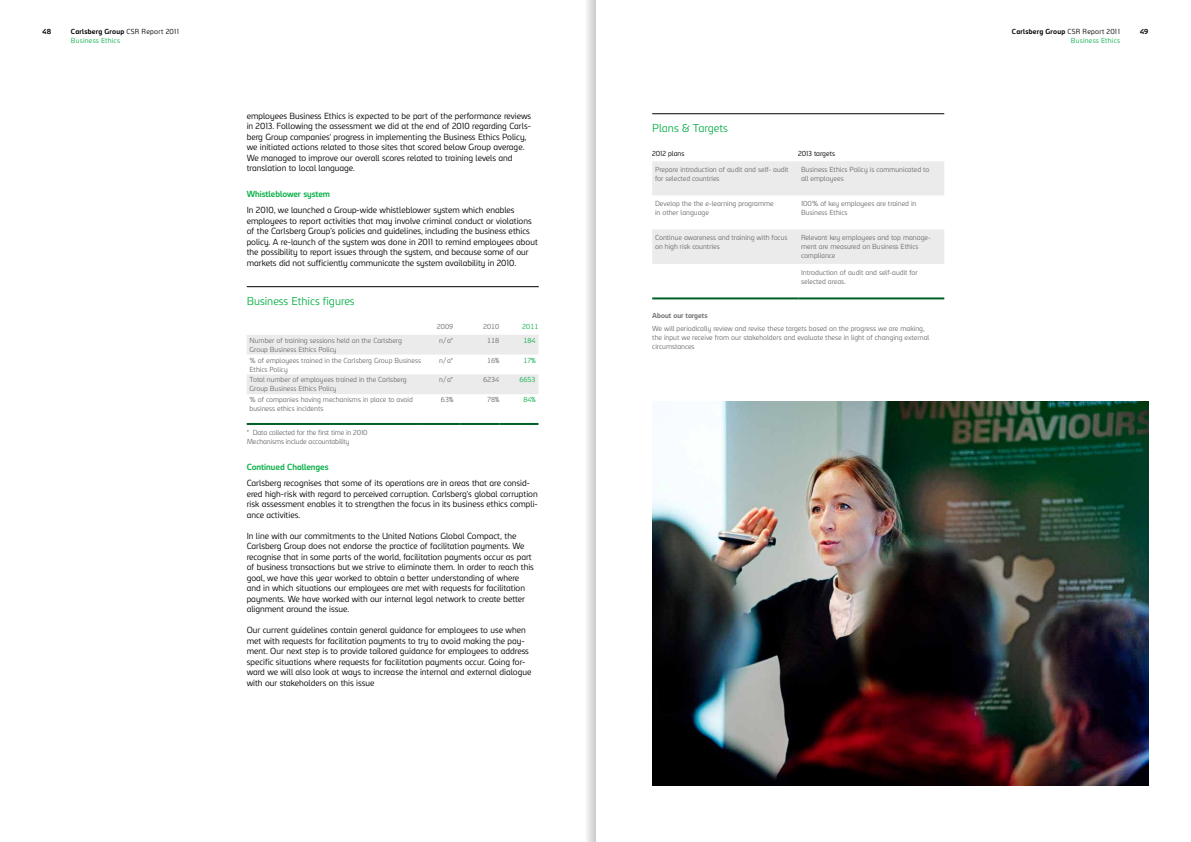
<style>
.page{position:relative;width:1191px;height:842px;background:#fff}
.page>*{position:absolute;margin:0;border:0;box-sizing:border-box;transform-origin:0 0}
.t1{font:300 11px "Carlsberg Sans";color:#0db14b}
.t2{font:300 8.5px/10.5px "Carlsberg Sans";color:#000}
.t3{font:700 8.5px "Carlsberg Sans";color:#0db14b}
.t4{font:300 7px/9px "Carlsberg Sans";color:#6d6e71}
.t5{font:700 7px/9px "Carlsberg Sans";letter-spacing:.03em;color:#000}
.t6{font:300 7px "Carlsberg Sans";color:#0db14b}
.t7{font:300 7px "Carlsberg Sans";color:#000}
.t8{font:700 7px "Carlsberg Sans";color:#6d6e71}
.s1{font-weight:300}
.s2{font-weight:300;color:#0db14b}
</style>
<div class="page">
<svg style="left:652px;top:161px;width:292px;height:103px"></svg>
<hr style="left:652px;top:297px;width:146px;height:2px;background:#006029">
<hr style="left:798px;top:297px;width:146px;height:2px;background:#006029">
<hr style="left:652px;top:113px;width:292px;height:1px;background:#000">
<svg style="left:247px;top:335px;width:291px;height:59px"></svg>
<hr style="left:247px;top:423px;width:174px;height:2px;background:#006029">
<hr style="left:421px;top:423px;width:39px;height:2px;background:#006029">
<hr style="left:460px;top:423px;width:39px;height:2px;background:#006029">
<hr style="left:499px;top:423px;width:39px;height:2px;background:#006029">
<hr style="left:247px;top:286px;width:292px;height:1px;background:#000">
<img style="left:652px;top:402px;width:496px;height:383px">
<div style="left:575px;top:0;width:20px;height:842px;background:linear-gradient(to right,#fff,#dadbdc)"></div>
<p class="t5" style="left:43px;top:26px;width:10px">48</p>
<p class="t5" style="left:1011px;top:26px;width:110px">Carlsberg Group <span class="s1">CSR Report 2011</span></p>
<p class="t5" style="left:1140px;top:26px;width:10px">49</p>
<p class="t6" style="left:1070px;top:35px;width:51px">B usiness Ethics</p>
<p class="t5" style="left:71px;top:26px;width:110px">Carlsberg Group <span class="s1">CSR Report 2011<br></span><span class="s2">B usiness Ethics</span></p>
<p class="t2" style="left:247px;top:110px;width:286px">employees B usiness Ethics is expected to be part of the performance reviews in 2013. Following the assessment we did at the end of 2010 regarding Carls&shy;berg Group companies' progress in implementing the Business Ethics Policy, we initiated actions related to those sites that scored below Group average.<br>We managed to improve our overall scores related to training levels and translation to local language.</p>
<p class="t3" style="left:247px;top:188px;width:85px">Whistleblower system</p>
<p class="t2" style="left:247px;top:204px;width:293px">I n 2010, we launched a Group-wide whistleblower system which enables employees to report activities that may involve criminal conduct or violations of the Carlsberg Group’s policies and guidelines, including the business ethics policy. A re-launch of the system was done in 2011 to remind employees about the possibility to report issues through the system, and because some of our markets did not sufficiently communicate the system availability in 2010.</p>
<p class="t1" style="left:247px;top:293px;width:109px">Business Ethics figures</p>
<p class="t4" style="left:437px;top:322px;width:18px">2009</p>
<p class="t4" style="left:483px;top:322px;width:18px">2010</p>
<p class="t6" style="left:522px;top:322px;width:18px">2011</p>
<p class="t4" style="left:249px;top:335px;width:154px">N umber of training sessions held on the Carlsberg<br>Group Business Ethics Policy</p>
<p class="t4" style="left:439px;top:335px;width:16px">n/a*</p>
<p class="t4" style="left:487px;top:335px;width:14px">118</p>
<p class="t6" style="left:523px;top:335px;width:14px">184</p>
<p class="t4" style="left:249px;top:355px;width:173px">% of employees trained in the Carlsberg Group Business<br>Ethics Policy</p>
<p class="t4" style="left:439px;top:355px;width:16px">n/a*</p>
<p class="t4" style="left:487px;top:355px;width:14px">16%</p>
<p class="t6" style="left:523px;top:355px;width:14px">17%</p>
<p class="t4" style="left:249px;top:375px;width:159px">Total number of employees trained in the Carlsberg<br>Group Business Ethics Policy</p>
<p class="t4" style="left:439px;top:375px;width:16px">n/a*</p>
<p class="t4" style="left:483px;top:375px;width:18px">6234</p>
<p class="t6" style="left:519px;top:375px;width:18px">6653</p>
<p class="t4" style="left:249px;top:395px;width:165px">% of companies having mechanisms in place to avoid business ethics incidents</p>
<p class="t4" style="left:441px;top:395px;width:14px">63%</p>
<p class="t4" style="left:487px;top:395px;width:14px">78%</p>
<p class="t6" style="left:523px;top:395px;width:14px">84%</p>
<p class="t4" style="left:247px;top:428px;width:122px">* Data collected for the first time in 2010<br>Mechanisms include accountability</p>
<p class="t3" style="left:247px;top:461px;width:83px">Continued Challenges</p>
<p class="t2" style="left:247px;top:477px;width:293px">Carlsberg recognises that some of its operations are in areas that are consid&shy;ered high-risk with regard to perceived corruption. Carlsberg's global corruption risk assessment enables it to strengthen the focus in its business ethics compli&shy;ance activities.</p>
<p class="t2" style="left:247px;top:530px;width:289px">I n line with our commitments to the United N ations Global Compact, the Carlsberg Group does not endorse the practice of facilitation payments. We recognise that in some parts of the world, facilitation payments occur as part of business transactions but we strive to eliminate them. I n order to reach this goal, we have this year worked to obtain a better understanding of where and in which situations our employees are met with requests for facilitation payments. We have worked with our internal legal network to create better alignment around the issue.</p>
<p class="t2" style="left:247px;top:624px;width:286px">Our current guidelines contain general guidance for employees to use when met with requests for facilitation payments to try to avoid making the pay&shy;ment. Our next step is to provide tailored guidance for employees to address specific situations where requests for facilitation payments occur. Going for&shy;ward we will also look at ways to increase the internal and external dialogue with our stakeholders on this issue</p>
<p class="t1" style="left:652px;top:120px;width:77px">Plans &amp; Targets</p>
<p class="t7" style="left:652px;top:148px;width:34px">2012 plans</p>
<p class="t7" style="left:798px;top:148px;width:38px">2013 targets</p>
<p class="t4" style="left:655px;top:165px;width:135px">Prepare introduction of audit and self- audit for selected countries</p>
<p class="t4" style="left:801px;top:165px;width:130px">B usiness Ethics Policy is communicated to all employees</p>
<p class="t4" style="left:655px;top:199px;width:120px">Develop the the e-learning programme in other language</p>
<p class="t4" style="left:801px;top:199px;width:117px">100% of key employees are trained in -Business Ethics</p>
<p class="t4" style="left:655px;top:233px;width:134px">Continue awareness and training with focus on high risk countries</p>
<p class="t4" style="left:801px;top:233px;width:131px">Relevant key employees and top manage&shy;ment are measured on Business Ethics compliance</p>
<p class="t4" style="left:801px;top:267px;width:118px">I ntroduction of audit and self-audit for selected areas.</p>
<p class="t8" style="left:652px;top:311px;width:57px">About our targets</p>
<p class="t4" style="left:652px;top:324px;width:278px">We will periodically review and revise these targets based on the progress we are making, the input we receive from our stakeholders and evaluate these in light of changing external circumstances</p>
</div>
